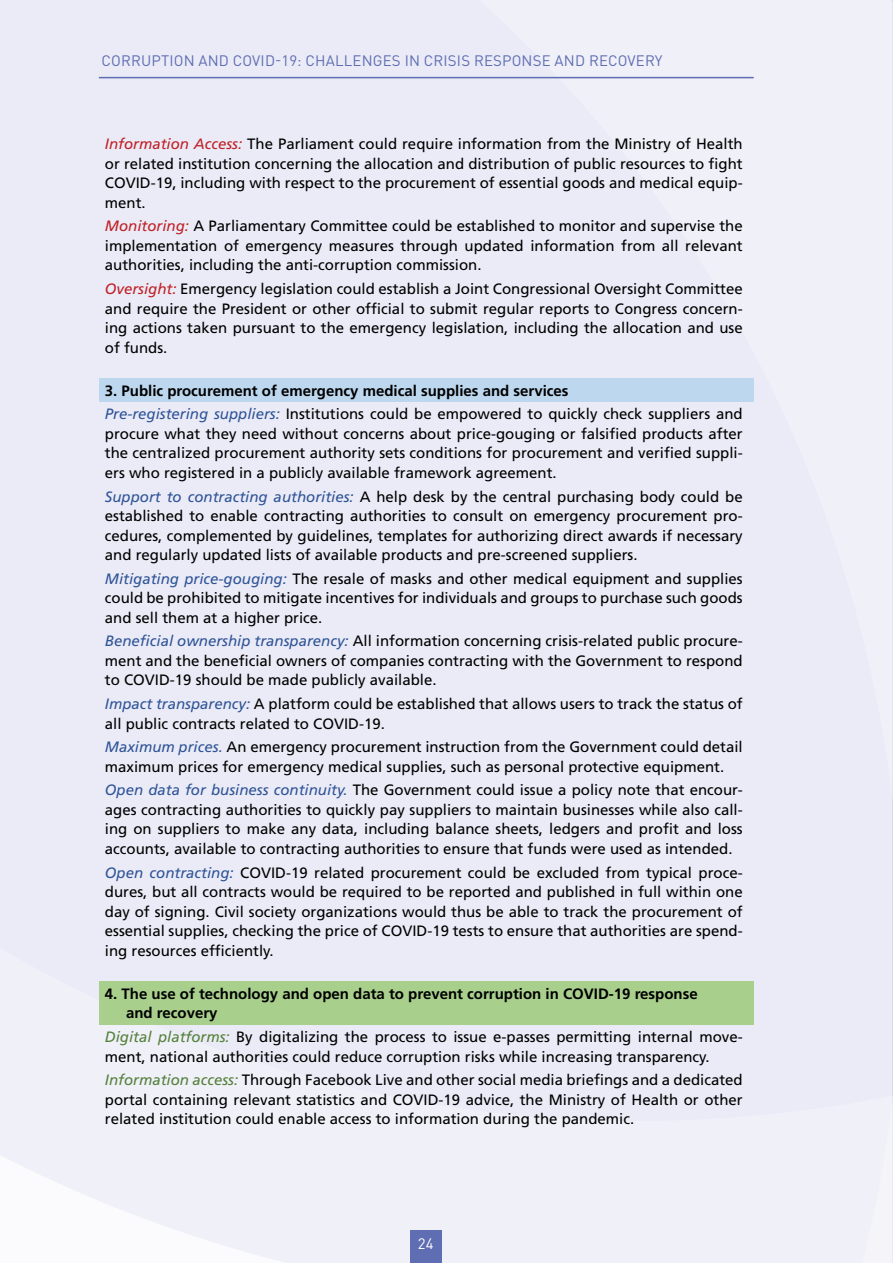
<style>
.page{position:relative;width:893px;height:1263px;background:#eaebf6}
.page>*{position:absolute;margin:0;border:0;box-sizing:border-box;transform-origin:0 0}
.t1{font:15px/19.5px "Frutiger";color:#000;text-align:justify}
.t2{font:700 15px/23.7px "Frutiger";color:#000}
.t3{font:15px "DIN Pro";letter-spacing:.01em;color:#5f6db3}
.t4{font:15px "DIN Pro";color:#fff}
.s1{font-style:italic;color:#c02026}
.s2{font-weight:400;font-style:italic;color:#2f5497}
.s3{font-weight:400}
.s4{font-style:italic;color:#2f5497}
.s5{font-style:italic;color:#54813b}
</style>
<div class="page">
<div style="left:410px;top:1230px;width:32px;height:33px;background:#5f6db3"></div>
<hr style="left:99px;top:77px;width:655px;height:1px;background:#5f6db3">
<div style="left:99px;top:378px;width:654px;height:24px;background:#bdd7ee"></div>
<div style="left:99px;top:981px;width:654px;height:43px;background:#a8cf8c"></div>
<p class="t3" style="left:102px;top:49px;width:562px">CORRUPTION AND COVID-19: CHALLENGES IN CRISIS RESPONSE AND RECOVERY</p>
<p class="t1" style="left:105px;top:134px;width:639px"><span class="s1">Information Access:</span> The Parliament could require information from the Ministry of Health or related institution concerning the allocation and distribution of public resources to fight COVID-19, including with respect to the procurement of essential goods and medical equip&shy;ment.</p>
<p class="t1" style="left:105px;top:216px;width:639px"><span class="s1">Monitoring:</span> A Parliamentary Committee could be established to monitor and supervise the implementation of emergency measures through updated information from all relevant authorities, including the anti-corruption commission.</p>
<p class="t1" style="left:105px;top:279px;width:639px"><span class="s1">Oversight:</span> Emergency legislation could establish a Joint Congressional Oversight Committee and require the President or other official to submit regular reports to Congress concern&shy;ing actions taken pursuant to the emergency legislation, including the allocation and use of funds.</p>
<p class="t2" style="left:105px;top:378px;width:639px">3. Public procurement of emergency medical supplies and services<br><span class="s2">Pre-registering suppliers:</span> <span class="s3">Institutions could be empowered to quickly check suppliers and</span></p>
<p class="t1" style="left:105px;top:424px;width:639px">procure what they need without concerns about price-gouging or falsified products after the centralized procurement authority sets conditions for procurement and verified suppli&shy;ers who registered in a publicly available framework agreement.</p>
<p class="t1" style="left:105px;top:486px;width:639px"><span class="s4">Support to contracting authorities:</span> A help desk by the central purchasing body could be established to enable contracting authorities to consult on emergency procurement pro&shy;cedures, complemented by guidelines, templates for authorizing direct awards if necessary and regularly updated lists of available products and pre-screened suppliers.</p>
<p class="t1" style="left:105px;top:569px;width:639px"><span class="s4">Mitigating price-gouging:</span> The resale of masks and other medical equipment and supplies could be prohibited to mitigate incentives for individuals and groups to purchase such goods and sell them at a higher price.</p>
<p class="t1" style="left:105px;top:631px;width:639px"><span class="s4">Beneficial ownership transparency:</span> All information concerning crisis-related public procure&shy;ment and the beneficial owners of companies contracting with the Government to respond to COVID-19 should be made publicly available.</p>
<p class="t1" style="left:105px;top:694px;width:639px"><span class="s4">Impact transparency:</span> A platform could be established that allows users to track the status of all public contracts related to COVID-19.</p>
<p class="t1" style="left:105px;top:737px;width:639px"><span class="s4">Maximum prices.</span> An emergency procurement instruction from the Government could detail maximum prices for emergency medical supplies, such as personal protective equipment.</p>
<p class="t1" style="left:105px;top:780px;width:639px"><span class="s4">Open data for business continuity.</span> The Government could issue a policy note that encour&shy;ages contracting authorities to quickly pay suppliers to maintain businesses while also call&shy;ing on suppliers to make any data, including balance sheets, ledgers and profit and loss accounts, available to contracting authorities to ensure that funds were used as intended.</p>
<p class="t1" style="left:105px;top:862px;width:639px"><span class="s4">Open contracting:</span> COVID-19 related procurement could be excluded from typical proce&shy;dures, but all contracts would be required to be reported and published in full within one day of signing. Civil society organizations would thus be able to track the procurement of essential supplies, checking the price of COVID-19 tests to ensure that authorities are spend&shy;ing resources efficiently.</p>
<p class="t2" style="left:126px;top:984px;width:573px;line-height:19.5px;text-indent:-21px">4. The use of technology and open data to prevent corruption in COVID-19 response and recovery</p>
<p class="t1" style="left:105px;top:1027px;width:639px"><span class="s5">Digital platforms:</span> By digitalizing the process to issue e-passes permitting internal move&shy;ment, national authorities could reduce corruption risks while increasing transparency.</p>
<p class="t1" style="left:105px;top:1070px;width:639px"><span class="s5">Information access:</span> Through Facebook Live and other social media briefings and a dedicated portal containing relevant statistics and COVID-19 advice, the Ministry of Health or other related institution could enable access to information during the pandemic.</p>
<p class="t4" style="left:418px;top:1232px;width:17px">24</p>
</div>
